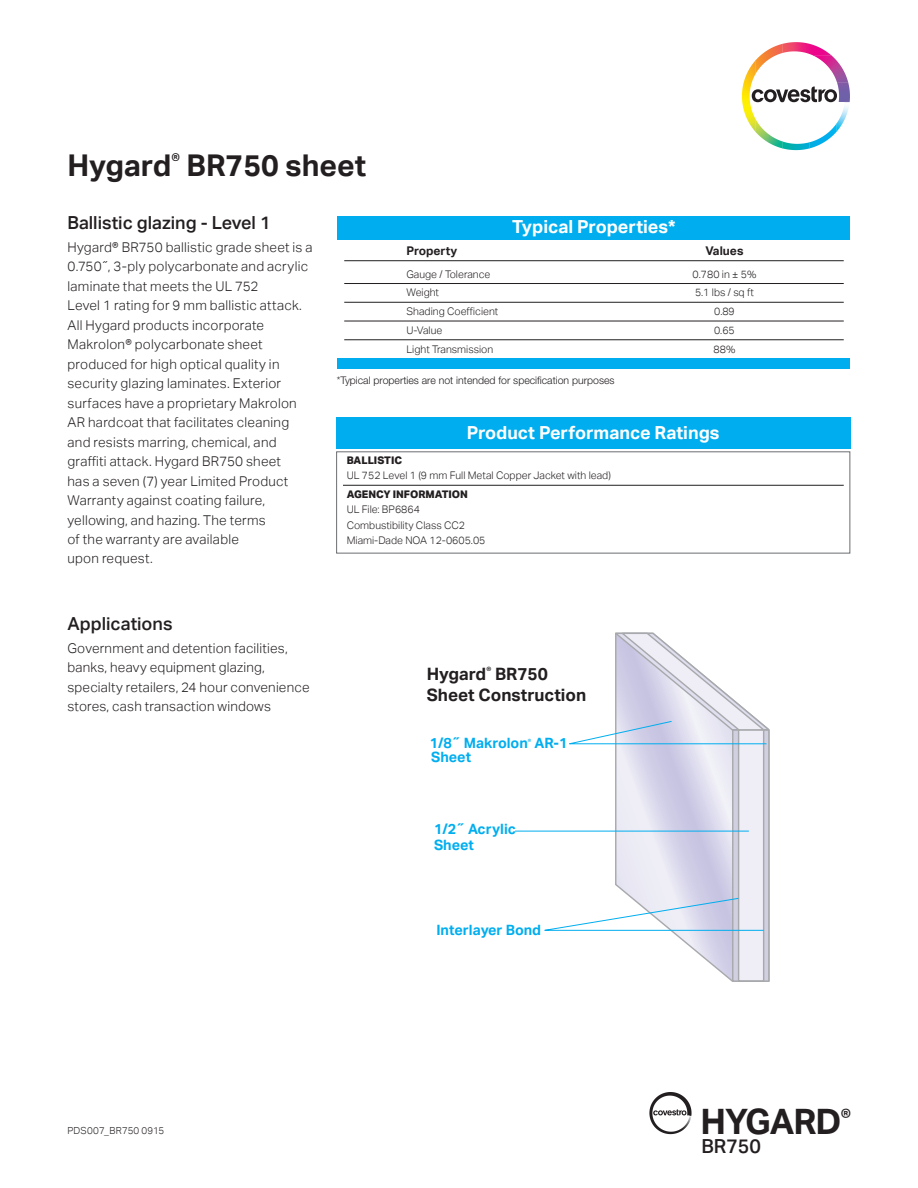
<style>
.page{position:relative;width:918px;height:1188px;background:#fff}
.page>*{position:absolute;margin:0;border:0;box-sizing:border-box;transform-origin:0 0}
.t1{font:700 35.25px "Aktiv Grotesk";letter-spacing:-.025em;color:#231f20}
.t2{font:700 30px "Aktiv Grotesk";color:#231f20}
.t3{font:500 19.5px "Aktiv Grotesk";color:#231f20}
.t4{font:700 18px "Aktiv Grotesk";color:#fff}
.t5{font:500 18px "Aktiv Grotesk";color:#231f20}
.t6{font:700 17.1px/20.5px "Aktiv Grotesk";color:#231f20}
.t7{font:700 14.25px/15.8px "Aktiv Grotesk";color:#00aeef}
.t8{font:300 13.5px/19.5px "Aktiv Grotesk";letter-spacing:.02em;color:#231f20}
.t9{font:700 12px "Aktiv Grotesk";color:#231f20}
.t10{font:300 10.5px/15.3px "Aktiv Grotesk";color:#231f20}
.t11{font:300 10.5px "Helvetica Neue LT Std";color:#231f20}
.t12{font:800 10.5px "Aktiv Grotesk";color:#231f20}
.t13{font:300 9.75px "Aktiv Grotesk";letter-spacing:.015em;color:#231f20}
</style>
<div class="page">
<div style="left:338px;top:216px;width:512px;height:24px;background:#00aeef"></div>
<svg style="left:752px;top:87px;width:85px;height:15px"></svg>
<img style="left:755px;top:44px;width:27px;height:25px">
<img style="left:782px;top:42px;width:49px;height:14px">
<img style="left:742px;top:61px;width:13px;height:37px">
<img style="left:813px;top:55px;width:30px;height:14px">
<svg style="left:755px;top:69px;width:4px;height:5px"></svg>
<img style="left:830px;top:69px;width:18px;height:13px">
<img style="left:837px;top:82px;width:13px;height:20px">
<img style="left:755px;top:119px;width:14px;height:24px">
<img style="left:769px;top:134px;width:13px;height:14px">
<img style="left:810px;top:124px;width:26px;height:24px">
<img style="left:782px;top:141px;width:28px;height:9px">
<svg style="left:670px;top:1109px;width:17px;height:6px"></svg>
<img style="left:649px;top:1092px;width:21px;height:34px">
<hr style="left:344px;top:260px;width:500px;height:1px;background:#231f20">
<hr style="left:344px;top:283px;width:500px;height:1px;background:#231f20">
<hr style="left:344px;top:302px;width:500px;height:1px;background:#231f20">
<hr style="left:344px;top:321px;width:500px;height:1px;background:#231f20">
<hr style="left:344px;top:339px;width:500px;height:1px;background:#231f20">
<div style="left:336px;top:451px;width:514px;height:103px;border:1px solid #6c6d70"></div>
<div style="left:336px;top:417px;width:514px;height:31px;background:#00aeef"></div>
<hr style="left:343px;top:485px;width:501px;height:1px;background:#231f20">
<div style="left:338px;top:359px;width:512px;height:10px;background:#00aeef"></div>
<svg style="left:671px;top:931px;width:61px;height:51px"></svg>
<div style="left:732px;top:729px;width:38px;height:253px;background:#d1d0e0;border:1px solid #a8a9ad"></div>
<div style="left:738px;top:729px;width:26px;height:253px;background:#efeef6;border:1px solid #a8a9ad"></div>
<svg style="left:615px;top:632px;width:155px;height:100px"></svg>
<svg style="left:515px;top:721px;width:252px;height:210px"></svg>
<h2 class="t2" style="left:68px;top:148px;width:300px">Hygard<sup>®</sup> BR750 sheet</h2>
<h3 class="t5" style="left:68px;top:212px;width:205px">Ballistic glazing - Level 1</h3>
<p class="t8" style="left:68px;top:237px;width:247px">Hygard® BR750 ballistic grade sheet is a 0.750˝, 3-ply polycarbonate and acrylic laminate that meets the UL 752<br>Level 1 rating for 9 mm ballistic attack.<br>All Hygard products incorporate Makrolon® polycarbonate sheet produced for high optical quality in security glazing laminates. Exterior surfaces have a proprietary Makrolon AR hardcoat that facilitates cleaning and resists marring, chemical, and graffiti attack. Hygard BR750 sheet<br>has a seven (7) year Limited Product Warranty against coating failure, yellowing, and hazing. The terms<br>of the warranty are available<br>upon request.</p>
<h3 class="t5" style="left:68px;top:613px;width:107px">Applications</h3>
<p class="t8" style="left:68px;top:638px;width:244px">Government and detention facilities, banks, heavy equipment glazing, specialty retailers, 24 hour convenience stores, cash transaction windows</p>
<h3 class="t4" style="left:512px;top:216px;width:165px">Typical Properties*</h3>
<p class="t9" style="left:406px;top:244px;width:52px">Property</p>
<p class="t9" style="left:706px;top:244px;width:39px">Values</p>
<p class="t10" style="left:406px;top:266px;width:86px">Gauge / Tolerance</p>
<p class="t10" style="left:693px;top:266px;width:65px">0.780 in ± 5%</p>
<p class="t10" style="left:406px;top:285px;width:34px">Weight</p>
<p class="t10" style="left:695px;top:285px;width:60px">5.1 lbs / sq ft</p>
<p class="t10" style="left:406px;top:304px;width:93px">Shading Coefficient</p>
<p class="t10" style="left:714px;top:304px;width:22px">0.89</p>
<p class="t10" style="left:406px;top:323px;width:37px">U-Value</p>
<p class="t10" style="left:714px;top:323px;width:22px">0.65</p>
<p class="t10" style="left:406px;top:341px;width:88px">Light Transmission</p>
<p class="t10" style="left:714px;top:341px;width:23px">88%</p>
<p class="t11" style="left:337px;top:374px;width:279px">*Typical properties are not intended for specification purposes</p>
<h3 class="t4" style="left:467px;top:422px;width:254px">Product Performance Ratings</h3>
<p class="t12" style="left:347px;top:454px;width:57px">BALLISTIC</p>
<p class="t10" style="left:347px;top:468px;width:266px">UL 752 Level 1 (9 mm Full Metal Copper Jacket with lead)</p>
<p class="t12" style="left:347px;top:488px;width:123px">AGENCY INFORMATION</p>
<p class="t10" style="left:347px;top:502px;width:140px">UL File: BP6864<br>Combustibility Class CC2<br>Miami-Dade NOA 12-0605.05</p>
<p class="t6" style="left:427px;top:664px;width:161px">Hygard<sup>®</sup> BR750<br>Sheet Construction</p>
<p class="t7" style="left:430px;top:735px;width:139px">1/8˝ Makrolon<sup>®</sup> AR-1</p>
<p class="t7" style="left:431px;top:749px;width:41px">Sheet</p>
<p class="t7" style="left:434px;top:822px;width:83px">1/2˝ Acrylic<br>Sheet</p>
<p class="t7" style="left:436px;top:922px;width:106px">Interlayer Bond</p>
<p class="t13" style="left:68px;top:1125px;width:98px">PDS007_BR750 0915</p>
<h1 class="t1" style="left:700px;top:1102px;width:152px">HYGARD<sup>®</sup></h1>
<h3 class="t3" style="left:701px;top:1135px;width:61px">BR750</h3>
</div>
